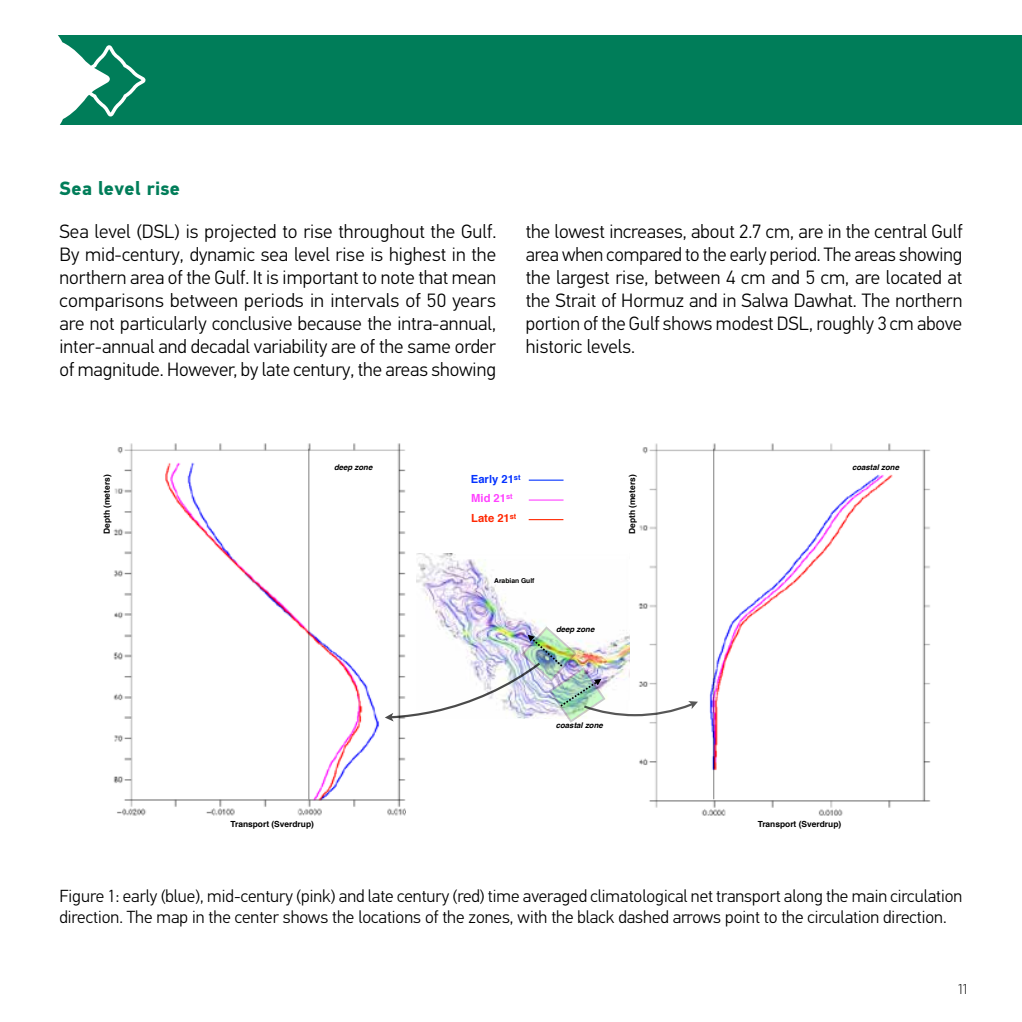
<style>
.page{position:relative;width:1022px;height:1022px;background:#fff}
.page>*{position:absolute;margin:0;border:0;box-sizing:border-box;transform-origin:0 0}
.t1{font:300 19.25px/23.1px "PF Din Text Universal";color:#000;text-align:justify}
.t2{font:700 19.25px "PF Din Text Universal";letter-spacing:.02em;color:#007d59}
.t3{font:300 17.5px/21px "PF Din Text Universal";color:#000}
.t4{font:300 14px "Gotham HTF";color:#000}
.t5{font:700 11.2px/19.4px "Helvetica";color:#0432ff}
.t6{font:700 8.4px "Helvetica";color:#000}
.t7{font:italic 700 7.88px "Helvetica";color:#000}
.t8{font:700 6.65px "Helvetica";color:#000}
.s1{color:#ff41ff}
.s2{color:#ff2600}
</style>
<div class="page">
<img style="left:638px;top:443px;width:292px;height:372px">
<img style="left:113px;top:443px;width:292px;height:373px">
<img style="left:416px;top:553px;width:120px;height:73px">
<hr style="left:713px;top:449px;width:1px;height:350px;background:#000">
<hr style="left:529px;top:480px;width:34px;height:1px;background:#0432ff">
<hr style="left:529px;top:499px;width:34px;height:2px;background:#ff41ff">
<hr style="left:529px;top:519px;width:34px;height:1px;background:#ff2600">
<hr style="left:308px;top:449px;width:1px;height:350px;background:#000">
<img style="left:385px;top:626px;width:313px;height:96px">
<div style="left:55px;top:35px;width:967px;height:90px;background:#007d59"></div>
<svg style="left:55px;top:35px;width:91px;height:90px"></svg>
<p class="t2" style="left:60px;top:176px;width:122px">Sea level rise</p>
<p class="t1" style="left:60px;top:221px;width:438px">Sea level (DSL) is projected to rise throughout the Gulf.<br>By mid-century, dynamic sea level rise is highest in the northern area of the Gulf. It is important to note that mean comparisons between periods in intervals of 50 years are not particularly conclusive because the intra-annual, inter-annual and decadal variability are of the same order of magnitude. However, by late century, the areas showing</p>
<p class="t1" style="left:526px;top:221px;width:438px">the lowest increases, about 2.7 cm, are in the central Gulf area when compared to the early period. The areas showing the largest rise, between 4 cm and 5 cm, are located at the Strait of Hormuz and in Salwa Dawhat. The northern portion of the Gulf shows modest DSL, roughly 3 cm above historic levels.</p>
<p class="t7" style="left:334px;top:461px;width:40px">deep zone</p>
<p class="t7" style="left:852px;top:460px;width:49px">coastal zone</p>
<p class="t5" style="left:471px;top:469px;width:51px">Early 21<sup>st<br></sup><span class="s1">Mid 21</span><sup>st<br></sup><span class="s2">Late 21</span><sup>st</sup></p>
<p class="t6" style="left:100px;top:534px;width:61px;rotate:-90deg">Depth (meters)</p>
<p class="t6" style="left:626px;top:534px;width:61px;rotate:-90deg">Depth (meters)</p>
<p class="t8" style="left:494px;top:575px;width:42px">Arabian Gulf</p>
<p class="t7" style="left:556px;top:623px;width:40px">deep zone</p>
<p class="t7" style="left:556px;top:719px;width:49px">coastal zone</p>
<p class="t6" style="left:230px;top:817px;width:85px">Transport (Sverdrup)</p>
<p class="t6" style="left:758px;top:817px;width:85px">Transport (Sverdrup)</p>
<p class="t3" style="left:60px;top:886px;width:904px">Figure 1: early (blue), mid-century (pink) and late century (red) time averaged climatological net transport along the main circulation direction. The map in the center shows the locations of the zones, with the black dashed arrows point to the circulation direction.</p>
<p class="t4" style="left:958px;top:981px;width:11px">11</p>
</div>
